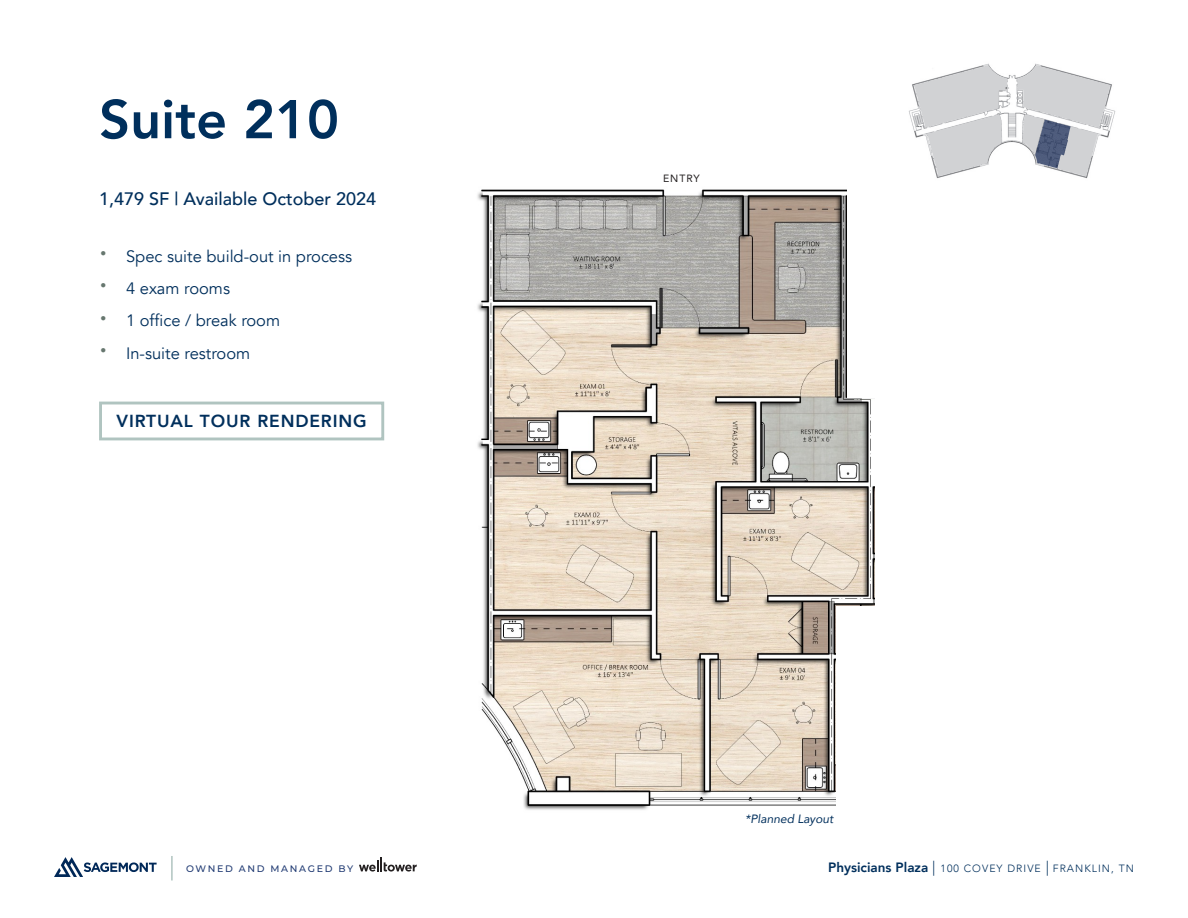
<style>
.page{position:relative;width:1188px;height:918px;background:#fff}
.page>*{position:absolute;margin:0;border:0;box-sizing:border-box;transform-origin:0 0}
.t1{font:800 54px "Avenir";color:#002f5c}
.t2{font:500 18px "Avenir";color:#002f5c}
.t3{font:800 17.4px "Avenir";letter-spacing:.05em;color:#002f5c}
.t4{font:16.5px "Avenir";color:#002f5c}
.t5{font:italic 12px "Avenir";color:#002f5c}
.t6{font:300 10.5px "Avenir";letter-spacing:.1em;color:#002f5c}
.t7{font:10.5px "Avenir";letter-spacing:.1em;color:#231f20}
.t8{font:500 9.45px "Montserrat";letter-spacing:.18em;color:#213b73}
.s1{font-family:"Montserrat";font-size:28.5px;color:#67776f}
.s2{font-weight:800;font-size:13.5px}
.s3{font-size:15px}
</style>
<div class="page">
<svg style="left:54px;top:857px;width:103px;height:20px"></svg>
<svg style="left:359px;top:857px;width:58px;height:15px"></svg>
<hr style="left:171px;top:856px;width:2px;height:24px;background:#b0c4c0">
<img style="left:477px;top:189px;width:398px;height:621px">
<div style="left:847px;top:178px;width:43px;height:220px;background:#fff"></div>
<div style="left:836px;top:606px;width:54px;height:203px;background:#fff"></div>
<img style="left:909px;top:63px;width:207px;height:116px">
<svg style="left:914px;top:65px;width:93px;height:111px"></svg>
<svg style="left:1017px;top:65px;width:93px;height:111px"></svg>
<div style="left:99px;top:402px;width:285px;height:38px;background:#fff;border:3px solid #b0c4c0"></div>
<p class="t1" style="left:99px;top:77px;width:241px">Suite 210</p>
<p class="t2" style="left:99px;top:184px;width:279px">1,479 SF | Available October 2024</p>
<p class="t4" style="left:99px;top:246px;width:255px"><span class="s1">•</span> Spec suite build-out in process</p>
<p class="t4" style="left:99px;top:279px;width:132px"><span class="s1">•</span> 4 exam rooms</p>
<p class="t4" style="left:99px;top:311px;width:183px"><span class="s1">•</span> 1 office / break room</p>
<p class="t4" style="left:99px;top:343px;width:153px"><span class="s1">•</span> In-suite restroom</p>
<p class="t3" style="left:117px;top:407px;width:252px">VIRTUAL TOUR RENDERING</p>
<p class="t7" style="left:663px;top:169px;width:38px">ENTRY</p>
<p class="t5" style="left:745px;top:812px;width:90px">*Planned Layout</p>
<p class="t8" style="left:186px;top:862px;width:169px">OWNED AND MANAGED BY</p>
<p class="t6" style="left:828px;top:862px;width:307px"><span class="s2">Physicians Plaza</span> <span class="s3">|</span> 100 COVEY DRIVE <span class="s3">|</span> FRANKLIN, TN</p>
</div>
